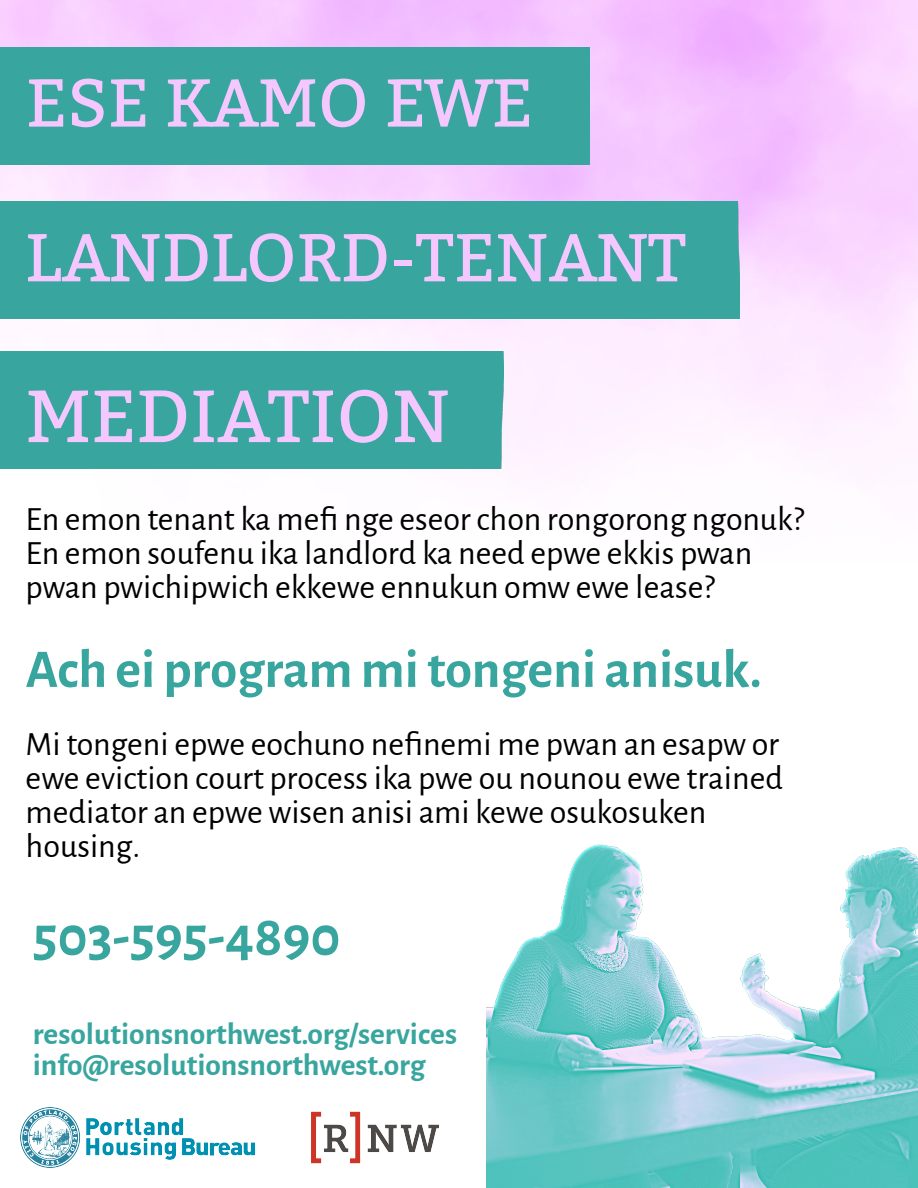
<style>
.page{position:relative;width:918px;height:1188px;background:#fff}
.page>*{position:absolute;margin:0;border:0;box-sizing:border-box;transform-origin:0 0}
.t1{font:73.8px "Bitter";color:#f4c7ff}
.t2{font:67.65px "Bitter";color:#f4c7ff}
.t3{font:67.65px "Bitter";letter-spacing:-.02em;color:#f4c7ff}
.t4{font:700 57.6px "Alegreya Sans";color:#38a69e}
.t5{font:700 54.45px "Alegreya Sans";color:#38a69e}
.t6{font:34.05px/34px "Alegreya Sans";color:#000}
.t7{font:700 31.35px/31.3px "Alegreya Sans";color:#38a69e}
</style>
<div class="page">
<img style="left:0;top:0;width:918px;height:478px">
<div style="left:0;top:202px;width:740px;height:117px;background:#38a69e"></div>
<div style="left:0;top:351px;width:503px;height:117px;background:#38a69e"></div>
<div style="left:0;top:47px;width:590px;height:117px;background:#38a69e"></div>
<img style="left:20px;top:1108px;width:236px;height:60px">
<img style="left:311px;top:1111px;width:128px;height:53px">
<img style="left:487px;top:844px;width:431px;height:344px">
<h2 class="t3" style="left:26px;top:60px;width:509px">ESE KAMO EWE</h2>
<h2 class="t2" style="left:26px;top:215px;width:662px">LANDLORD-TENANT</h2>
<h1 class="t1" style="left:26px;top:370px;width:426px">MEDIATION</h1>
<p class="t6" style="left:26px;top:501px;width:780px">En emon tenant ka mefi nge eseor chon rongorong ngonuk?<br>En emon soufenu ika landlord ka need epwe ekkis pwan pwan pwichipwich ekkewe ennukun omw ewe lease?</p>
<h3 class="t5" style="left:26px;top:629px;width:738px">Ach ei program mi tongeni anisuk.</h3>
<p class="t6" style="left:26px;top:725px;width:759px">Mi tongeni epwe eochuno nefinemi me pwan an esapw or ewe eviction court process ika pwe ou nounou ewe trained mediator an epwe wisen anisi ami kewe osukosuken housing.</p>
<h3 class="t4" style="left:33px;top:894px;width:309px">503-595-4890</h3>
<p class="t7" style="left:33px;top:1016px;width:426px">resolutionsnorthwest.org/services info@resolutionsnorthwest.org</p>
</div>
